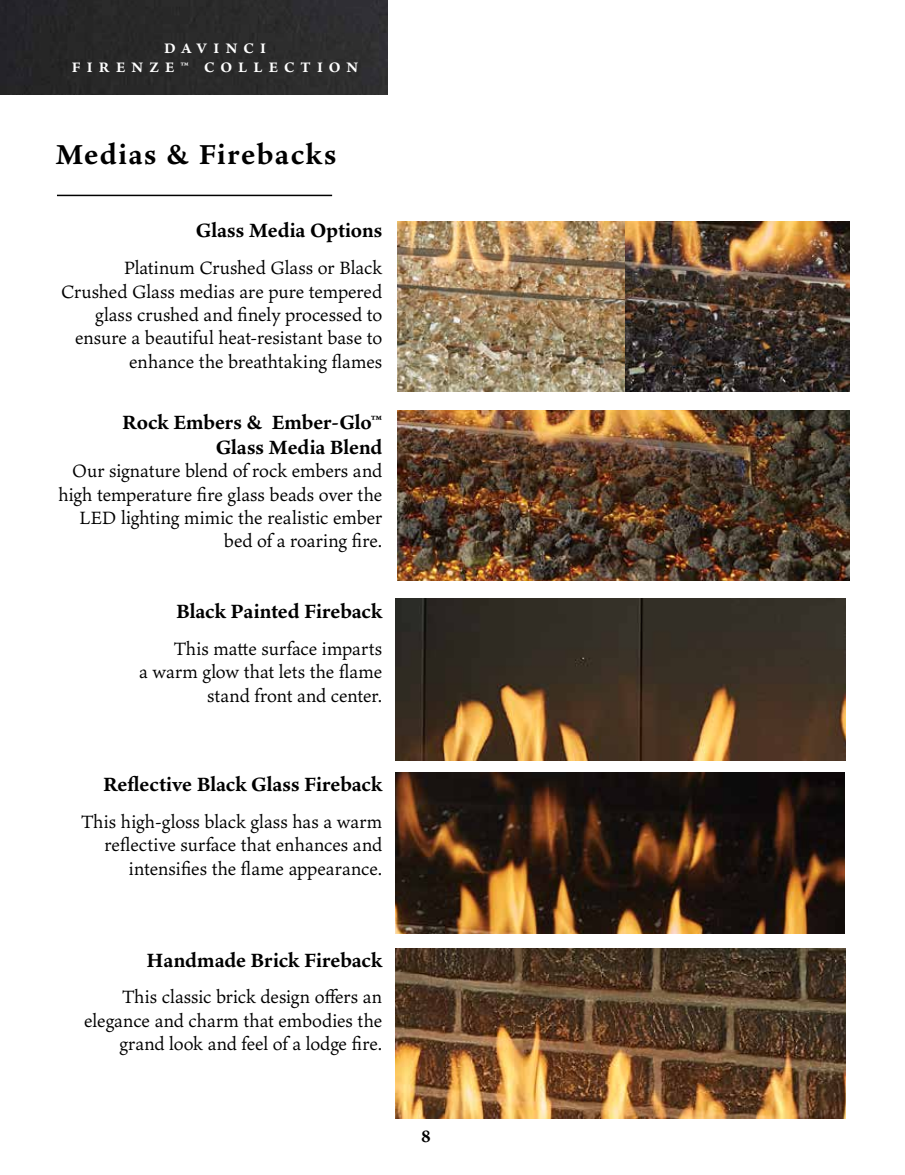
<style>
.page{position:relative;width:905px;height:1175px;background:#fff}
.page>*{position:absolute;margin:0;border:0;box-sizing:border-box;transform-origin:0 0}
.t1{font:700 30px "Ten Oldstyle";letter-spacing:.05em;color:#000}
.t2{font:700 21px/25.2px "Ten Oldstyle";color:#000;text-align:right}
.t3{font:19.5px/23.4px "Ten Oldstyle";letter-spacing:-.005em;color:#000;text-align:right}
.t4{font:700 18px "Ten Oldstyle";color:#000}
.t5{font:700 15px/18.6px "Ten Oldstyle";letter-spacing:.415em;color:#fff;text-align:center}
</style>
<div class="page">
<img style="left:624px;top:221px;width:225px;height:170px">
<img style="left:397px;top:221px;width:227px;height:170px">
<img style="left:397px;top:410px;width:452px;height:170px">
<img style="left:395px;top:772px;width:449px;height:162px">
<img style="left:395px;top:599px;width:450px;height:162px">
<img style="left:395px;top:948px;width:450px;height:170px">
<hr style="left:57px;top:195px;width:275px;height:1px;background:#000">
<img style="left:0;top:0;width:387px;height:94px">
<p class="t5" style="left:72px;top:39px;width:288px">DAVINCI<br>FIRENZE™ COLLECTION</p>
<h1 class="t1" style="left:55px;top:133px;width:282px">Medias &amp; Firebacks</h1>
<p class="t2" style="left:196px;top:217px;width:188px">Glass Media Options</p>
<p class="t3" style="left:61px;top:256px;width:323px">Platinum Crushed Glass or Black Crushed Glass medias are pure tempered glass crushed and finely processed to ensure a beautiful heat-resistant base to enhance the breathtaking flames</p>
<p class="t2" style="left:122px;top:408px;width:261px">Rock Embers &amp; Ember-Glo™<br>Glass Media Blend</p>
<p class="t3" style="left:58px;top:459px;width:325px">Our signature blend of rock embers and high temperature fire glass beads over the LED lighting mimic the realistic ember bed of a roaring fire.</p>
<p class="t2" style="left:176px;top:598px;width:208px">Black Painted Fireback</p>
<p class="t3" style="left:139px;top:636px;width:244px">This matte surface imparts<br>a warm glow that lets the flame stand front and center.</p>
<p class="t2" style="left:103px;top:771px;width:281px">Reflective Black Glass Fireback</p>
<p class="t3" style="left:81px;top:809px;width:303px">This high-gloss black glass has a warm reflective surface that enhances and intensifies the flame appearance.</p>
<p class="t2" style="left:146px;top:946px;width:237px">Handmade Brick Fireback</p>
<p class="t3" style="left:84px;top:985px;width:299px">This classic brick design offers an elegance and charm that embodies the grand look and feel of a lodge fire.</p>
<p class="t4" style="left:421px;top:1123px;width:11px">8</p>
</div>
